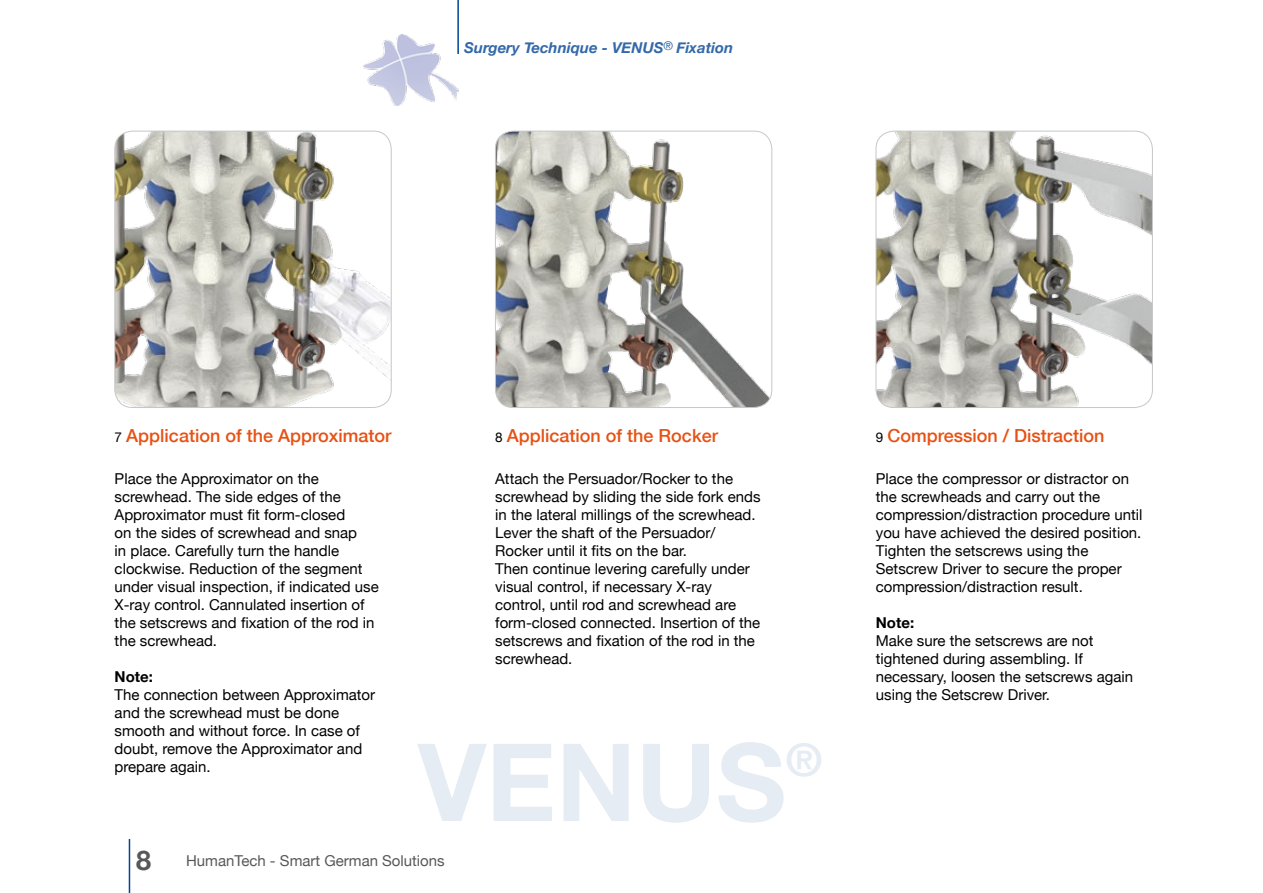
<style>
.page{position:relative;width:1263px;height:893px;background:#fff}
.page>*{position:absolute;margin:0;border:0;box-sizing:border-box;transform-origin:0 0}
.t1{font:700 108px "Helvetica Neue";color:#e6ecf4}
.t2{font:700 45px "Helvetica Neue";color:#e6ecf4}
.t3{font:700 27px "Helvetica Neue";color:#58585a}
.t4{font:500 18px "Helvetica Neue";color:#e75113}
.t5{font:15px/18px "Helvetica Neue";color:#000}
.t6{font:italic 700 15px "Helvetica Neue";color:#3369a9}
.t7{font:15px "Helvetica Neue";color:#58585a}
.t8{font:700 15px "Helvetica Neue";color:#000}
.s1{font-weight:400;font-size:13.5px;color:#000}
</style>
<div class="page">
<hr style="left:129px;top:839px;width:1px;height:54px;background:#004494">
<hr style="left:457px;top:0;width:2px;height:54px;background:#004494">
<img style="left:364px;top:34px;width:94px;height:71px">
<img style="left:115px;top:131px;width:276px;height:276px">
<div style="left:115px;top:131px;width:276px;height:277px;border:1px solid #c6c7c8;border-radius:18px"></div>
<img style="left:495px;top:131px;width:277px;height:276px">
<div style="left:495px;top:131px;width:277px;height:277px;border:1px solid #c6c7c8;border-radius:18px"></div>
<img style="left:876px;top:131px;width:276px;height:276px">
<div style="left:876px;top:131px;width:276px;height:277px;border:1px solid #c6c7c8;border-radius:18px"></div>
<p class="t6" style="left:464px;top:38px;width:270px">Surgery Technique - VENUS<sup>®</sup> Fixation</p>
<p class="t4" style="left:115px;top:425px;width:278px"><span class="s1">7</span> Application of the Approximator</p>
<p class="t4" style="left:495px;top:425px;width:224px"><span class="s1">8</span> Application of the Rocker</p>
<p class="t4" style="left:876px;top:425px;width:230px"><span class="s1">9</span> Compression / Distraction</p>
<p class="t5" style="left:115px;top:470px;width:266px">Place the Approximator on the screwhead. The side edges of the Approximator must fit form-closed<br>on the sides of screwhead and snap<br>in place. Carefully turn the handle clockwise. Reduction of the segment under visual inspection, if indicated use X-ray control. Cannulated insertion of the setscrews and fixation of the rod in the screwhead.</p>
<p class="t8" style="left:115px;top:667px;width:40px">Note:</p>
<p class="t5" style="left:115px;top:686px;width:262px">The connection between Approximator and the screwhead must be done smooth and without force. In case of doubt, remove the Approximator and prepare again.</p>
<p class="t5" style="left:495px;top:470px;width:267px">Attach the Persuador/Rocker to the screwhead by sliding the side fork ends in the lateral millings of the screwhead.<br>Lever the shaft of the Persuador/ Rocker until it fits on the bar.<br>Then continue levering carefully under visual control, if necessary X-ray control, until rod and screwhead are form-closed connected. Insertion of the setscrews and fixation of the rod in the screwhead.</p>
<p class="t5" style="left:876px;top:470px;width:268px">Place the compressor or distractor on the screwheads and carry out the compression/distraction procedure until you have achieved the desired position.<br>Tighten the setscrews using the Setscrew Driver to secure the proper compression/distraction result.</p>
<p class="t8" style="left:876px;top:613px;width:40px">Note:</p>
<p class="t5" style="left:876px;top:632px;width:259px">Make sure the setscrews are not tightened during assembling. If necessary, loosen the setscrews again using the Setscrew Driver.</p>
<h1 class="t1" style="left:418px;top:716px;width:370px">VENUS</h1>
<h2 class="t2" style="left:786px;top:732px;width:37px">®</h2>
<h3 class="t3" style="left:136px;top:844px;width:17px">8</h3>
<p class="t7" style="left:186px;top:851px;width:260px">HumanTech - Smart German Solutions</p>
</div>
